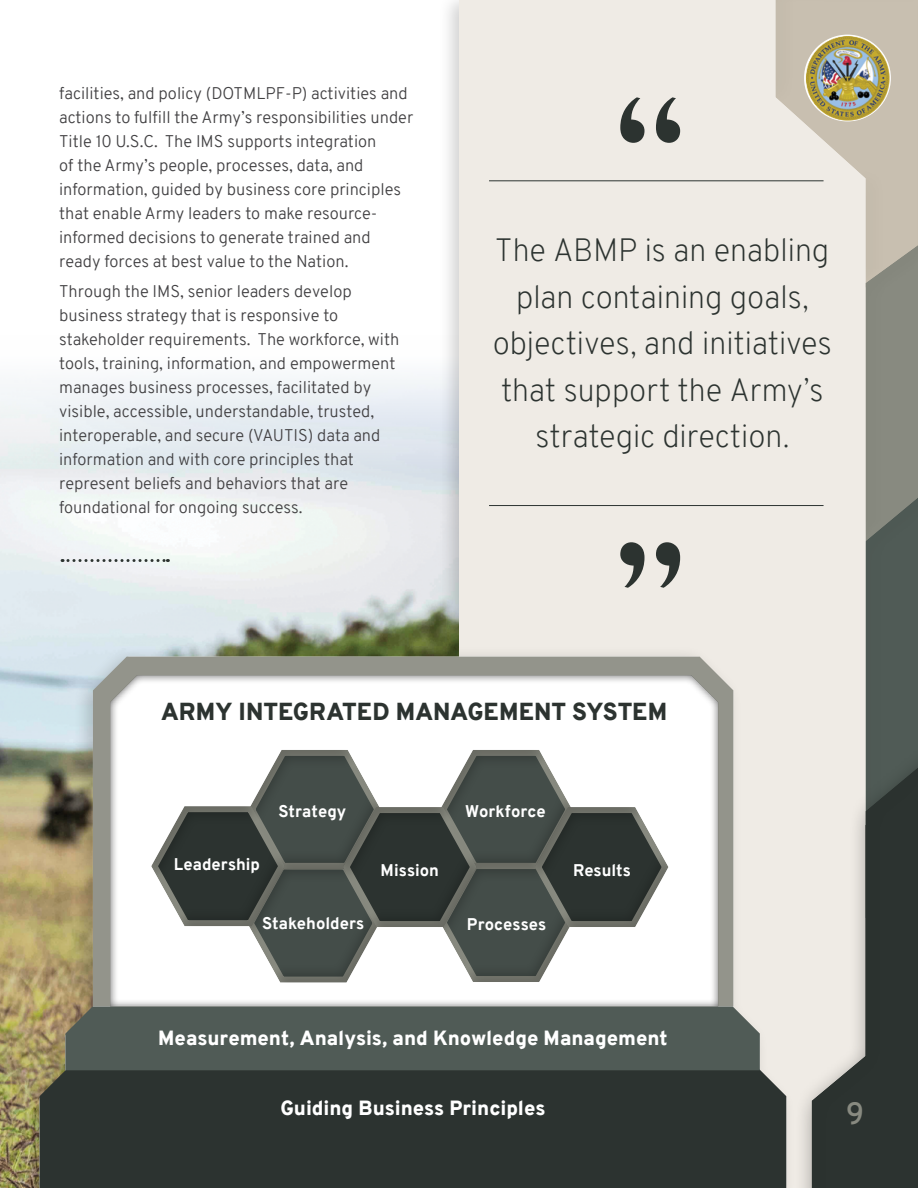
<style>
.page{position:relative;width:918px;height:1188px;background:#fff}
.page>*{position:absolute;margin:0;border:0;box-sizing:border-box;transform-origin:0 0}
.t1{font:200 31.5px/46.5px "Overpass";letter-spacing:-.01em;color:#2c3330;text-align:center}
.t2{font:600 30px "Overpass";color:#888a80}
.t3{font:900 24px "Overpass";color:#2c3330}
.t4{font:900 20.1px "Overpass";color:#fff}
.Body{font:300 16.5px/24px "Overpass";color:#414042}
.t5{font:800 16.5px "Overpass";letter-spacing:.005em;color:#fff}
</style>
<div class="page">
<img style="left:0;top:376px;width:439px;height:812px">
<div style="left:439px;top:0;width:447px;height:1188px;background:#000;opacity:.18"></div>
<div style="left:459px;top:0;width:419px;height:1188px;background:#efebe5"></div>
<svg style="left:620px;top:97px;width:60px;height:46px"></svg>
<svg style="left:620px;top:542px;width:60px;height:46px"></svg>
<hr style="left:489px;top:180px;width:335px;height:1px;background:#2c3330">
<hr style="left:489px;top:505px;width:335px;height:1px;background:#2c3330">
<svg style="left:62px;top:559px;width:106px;height:3px"></svg>
<div style="left:19px;top:646px;width:776px;height:542px;background:#000;opacity:.18"></div>
<svg style="left:40px;top:657px;width:735px;height:412px"></svg>
<svg style="left:93px;top:657px;width:640px;height:350px;background:#999a92"></svg>
<div style="left:95px;top:665px;width:636px;height:343px;background:#000;opacity:.75"></div>
<div style="left:40px;top:1069px;width:735px;height:119px;background:#2c3330"></div>
<div style="left:65px;top:1007px;width:695px;height:63px;background:#505b56"></div>
<div style="left:235px;top:738px;width:159px;height:131px;background:#fff"></div>
<div style="left:426px;top:738px;width:159px;height:131px;background:#fff"></div>
<div style="left:521px;top:796px;width:160px;height:132px;background:#fff"></div>
<svg style="left:146px;top:745px;width:527px;height:238px"></svg>
<div style="left:137px;top:795px;width:160px;height:132px;background:#000;opacity:.23"></div>
<div style="left:760px;top:0;width:158px;height:290px;background:#efebe5"></div>
<svg style="left:775px;top:0;width:143px;height:1188px"></svg>
<div style="left:794px;top:740px;width:124px;height:448px;background:#000;opacity:.5"></div>
<div style="left:809px;top:741px;width:109px;height:447px;background:#000;opacity:.37"></div>
<div style="left:787px;top:18px;width:121px;height:113px;background:#000;opacity:.37"></div>
<p class="Body" style="left:59px;top:81px;width:356px">facilities, and policy (DOTMLPF-P) activities and actions to fulfill the Army’s responsibilities under Title 10 U.S.C. The IMS supports integration<br>of the Army’s people, processes, data, and information, guided by business core principles that enable Army leaders to make resource&shy;informed decisions to generate trained and ready forces at best value to the Nation.</p>
<p class="Body" style="left:59px;top:280px;width:342px">Through the IMS, senior leaders develop business strategy that is responsive to stakeholder requirements. The workforce, with tools, training, information, and empowerment manages business processes, facilitated by visible, accessible, understandable, trusted, interoperable, and secure (VAUTIS) data and information and with core principles that represent beliefs and behaviors that are foundational for ongoing success.</p>
<h1 class="t1" style="left:493px;top:227px;width:341px">The ABMP is an enabling plan containing goals, objectives, and initiatives that support the Army’s strategic direction.</h1>
<h1 class="t3" style="left:161px;top:694px;width:508px">ARMY INTEGRATED MANAGEMENT SYSTEM</h1>
<h1 class="t5" style="left:174px;top:853px;width:88px">Leadership</h1>
<h1 class="t5" style="left:279px;top:800px;width:69px">Strategy</h1>
<h1 class="t5" style="left:465px;top:800px;width:82px">Workforce</h1>
<h1 class="t5" style="left:381px;top:859px;width:60px">Mission</h1>
<h1 class="t5" style="left:573px;top:859px;width:60px">Results</h1>
<h1 class="t5" style="left:262px;top:911px;width:104px">Stakeholders</h1>
<h1 class="t5" style="left:467px;top:913px;width:81px">Processes</h1>
<h1 class="t4" style="left:158px;top:1024px;width:511px">Measurement, Analysis, and Knowledge Management</h1>
<h1 class="t4" style="left:280px;top:1094px;width:267px">Guiding Business Principles</h1>
<h2 class="t2" style="left:846px;top:1093px;width:19px">9</h2>
</div>
